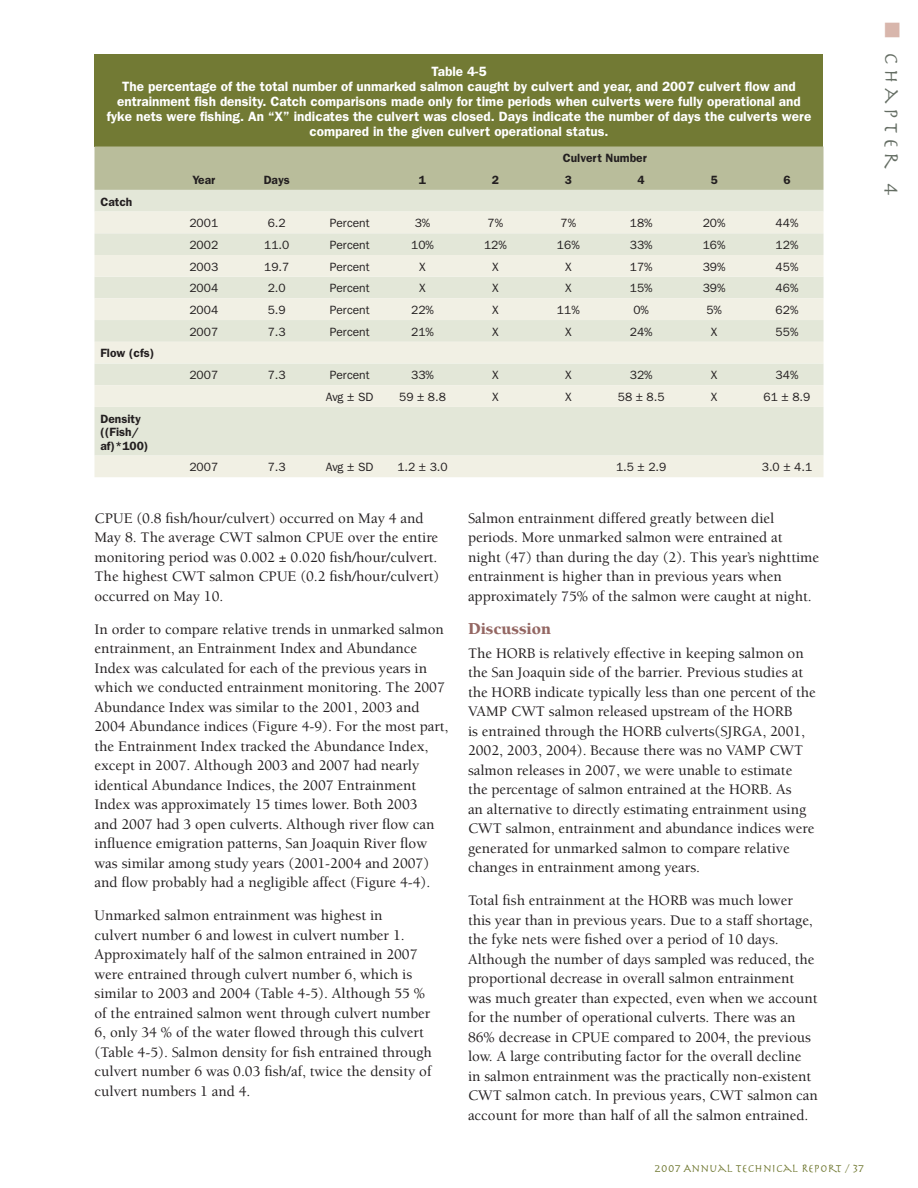
<style>
.page{position:relative;width:918px;height:1188px;background:#fff}
.page>*{position:absolute;margin:0;border:0;box-sizing:border-box;transform-origin:0 0}
.t1{font:21px "Herculanum";letter-spacing:.2em;color:#646d63}
.t2{font:900 17.25px "Berkeley";color:#946763}
.t3{font:500 15px/19.5px "Berkeley";color:#231f20}
.t4{font:600 13.5px/15px "Franklin Gothic";color:#fff;text-align:center}
.t5{font:12px "Franklin Gothic";color:#231f20}
.t6{font:600 12px/13.5px "Franklin Gothic";color:#231f20}
.t7{font:12px "Herculanum";color:#727a34}
.s1{color:#d8b6ac}
</style>
<div class="page">
<div style="left:94px;top:54px;width:730px;height:93px;background:#727a34"></div>
<div style="left:94px;top:147px;width:730px;height:43px;background:#b9bd9b"></div>
<div style="left:94px;top:190px;width:730px;height:22px;background:#e3e7d8"></div>
<div style="left:94px;top:212px;width:730px;height:265px;background:#eaece0"></div>
<p class="t4" style="left:107px;top:63px;width:706px">Table 4-5<br>The percentage of the total number of unmarked salmon caught by culvert and year, and 2007 culvert flow and entrainment fish density. Catch comparisons made only for time periods when culverts were fully operational and fyke nets were fishing. An “X” indicates the culvert was closed. Days indicate the number of days the culverts were compared in the given culvert operational status.</p>
<p class="t6" style="left:563px;top:151px;width:85px">Culvert Number</p>
<p class="t6" style="left:192px;top:173px;width:24px">Year</p>
<p class="t6" style="left:264px;top:173px;width:28px">Days</p>
<p class="t6" style="left:419px;top:173px;width:9px">1</p>
<p class="t6" style="left:492px;top:173px;width:9px">2</p>
<p class="t6" style="left:565px;top:173px;width:9px">3</p>
<p class="t6" style="left:638px;top:173px;width:9px">4</p>
<p class="t6" style="left:711px;top:173px;width:9px">5</p>
<p class="t6" style="left:783px;top:173px;width:9px">6</p>
<p class="t6" style="left:100px;top:194px;width:33px">Catch</p>
<p class="t5" style="left:189px;top:216px;width:30px">2001</p>
<p class="t5" style="left:268px;top:216px;width:19px">6.2</p>
<p class="t5" style="left:330px;top:216px;width:41px">Percent</p>
<p class="t5" style="left:415px;top:216px;width:17px">3%</p>
<p class="t5" style="left:488px;top:216px;width:17px">7%</p>
<p class="t5" style="left:561px;top:216px;width:17px">7%</p>
<p class="t5" style="left:630px;top:216px;width:24px">18%</p>
<p class="t5" style="left:703px;top:216px;width:24px">20%</p>
<p class="t5" style="left:776px;top:216px;width:24px">44%</p>
<p class="t5" style="left:189px;top:238px;width:30px">2002</p>
<p class="t5" style="left:264px;top:238px;width:27px">11.0</p>
<p class="t5" style="left:330px;top:238px;width:41px">Percent</p>
<p class="t5" style="left:411px;top:238px;width:24px">10%</p>
<p class="t5" style="left:484px;top:238px;width:24px">12%</p>
<p class="t5" style="left:557px;top:238px;width:24px">16%</p>
<p class="t5" style="left:630px;top:238px;width:24px">33%</p>
<p class="t5" style="left:703px;top:238px;width:24px">16%</p>
<p class="t5" style="left:776px;top:238px;width:24px">12%</p>
<p class="t5" style="left:189px;top:260px;width:30px">2003</p>
<p class="t5" style="left:264px;top:260px;width:27px">19.7</p>
<p class="t5" style="left:330px;top:260px;width:41px">Percent</p>
<p class="t5" style="left:419px;top:260px;width:8px">X</p>
<p class="t5" style="left:492px;top:260px;width:8px">X</p>
<p class="t5" style="left:565px;top:260px;width:8px">X</p>
<p class="t5" style="left:630px;top:260px;width:24px">17%</p>
<p class="t5" style="left:703px;top:260px;width:24px">39%</p>
<p class="t5" style="left:776px;top:260px;width:24px">45%</p>
<p class="t5" style="left:189px;top:281px;width:30px">2004</p>
<p class="t5" style="left:268px;top:281px;width:19px">2.0</p>
<p class="t5" style="left:330px;top:281px;width:41px">Percent</p>
<p class="t5" style="left:419px;top:281px;width:8px">X</p>
<p class="t5" style="left:492px;top:281px;width:8px">X</p>
<p class="t5" style="left:565px;top:281px;width:8px">X</p>
<p class="t5" style="left:630px;top:281px;width:24px">15%</p>
<p class="t5" style="left:703px;top:281px;width:24px">39%</p>
<p class="t5" style="left:776px;top:281px;width:24px">46%</p>
<p class="t5" style="left:189px;top:303px;width:30px">2004</p>
<p class="t5" style="left:268px;top:303px;width:19px">5.9</p>
<p class="t5" style="left:330px;top:303px;width:41px">Percent</p>
<p class="t5" style="left:411px;top:303px;width:24px">22%</p>
<p class="t5" style="left:492px;top:303px;width:8px">X</p>
<p class="t5" style="left:557px;top:303px;width:24px">11%</p>
<p class="t5" style="left:633px;top:303px;width:17px">0%</p>
<p class="t5" style="left:706px;top:303px;width:17px">5%</p>
<p class="t5" style="left:776px;top:303px;width:24px">62%</p>
<p class="t5" style="left:189px;top:325px;width:30px">2007</p>
<p class="t5" style="left:268px;top:325px;width:19px">7.3</p>
<p class="t5" style="left:330px;top:325px;width:41px">Percent</p>
<p class="t5" style="left:411px;top:325px;width:24px">21%</p>
<p class="t5" style="left:492px;top:325px;width:8px">X</p>
<p class="t5" style="left:565px;top:325px;width:8px">X</p>
<p class="t5" style="left:630px;top:325px;width:24px">24%</p>
<p class="t5" style="left:711px;top:325px;width:8px">X</p>
<p class="t5" style="left:776px;top:325px;width:24px">55%</p>
<p class="t6" style="left:100px;top:346px;width:55px">Flow (cfs)</p>
<p class="t5" style="left:189px;top:368px;width:30px">2007</p>
<p class="t5" style="left:268px;top:368px;width:19px">7.3</p>
<p class="t5" style="left:330px;top:368px;width:41px">Percent</p>
<p class="t5" style="left:411px;top:368px;width:24px">33%</p>
<p class="t5" style="left:492px;top:368px;width:8px">X</p>
<p class="t5" style="left:565px;top:368px;width:8px">X</p>
<p class="t5" style="left:630px;top:368px;width:24px">32%</p>
<p class="t5" style="left:711px;top:368px;width:8px">X</p>
<p class="t5" style="left:776px;top:368px;width:24px">34%</p>
<p class="t5" style="left:326px;top:390px;width:49px">Avg ± SD</p>
<p class="t5" style="left:399px;top:390px;width:48px">59 ± 8.8</p>
<p class="t5" style="left:492px;top:390px;width:8px">X</p>
<p class="t5" style="left:565px;top:390px;width:8px">X</p>
<p class="t5" style="left:618px;top:390px;width:48px">58 ± 8.5</p>
<p class="t5" style="left:711px;top:390px;width:8px">X</p>
<p class="t5" style="left:764px;top:390px;width:48px">61 ± 8.9</p>
<p class="t6" style="left:100px;top:411px;width:49px">Density ((Fish/ af)*100)</p>
<p class="t5" style="left:189px;top:460px;width:30px">2007</p>
<p class="t5" style="left:268px;top:460px;width:19px">7.3</p>
<p class="t5" style="left:326px;top:460px;width:49px">Avg ± SD</p>
<p class="t5" style="left:397px;top:460px;width:52px">1.2 ± 3.0</p>
<p class="t5" style="left:616px;top:460px;width:52px">1.5 ± 2.9</p>
<p class="t5" style="left:762px;top:460px;width:52px">3.0 ± 4.1</p>
<p class="t3" style="left:94px;top:509px;width:346px">CPUE (0.8 fish/hour/culvert) occurred on May 4 and May 8. The average CWT salmon CPUE over the entire monitoring period was 0.002 ± 0.020 fish/hour/culvert.<br>The highest CWT salmon CPUE (0.2 fish/hour/culvert) occurred on May 10.</p>
<p class="t3" style="left:94px;top:620px;width:356px">In order to compare relative trends in unmarked salmon entrainment, an Entrainment Index and Abundance Index was calculated for each of the previous years in which we conducted entrainment monitoring. The 2007<br>Abundance Index was similar to the 2001, 2003 and 2004 Abundance indices (Figure 4-9). For the most part, the Entrainment Index tracked the Abundance Index, except in 2007. Although 2003 and 2007 had nearly identical Abundance Indices, the 2007 Entrainment Index was approximately 15 times lower. Both 2003<br>and 2007 had 3 open culverts. Although river flow can influence emigration patterns, San Joaquin River flow was similar among study years (2001-2004 and 2007) and flow probably had a negligible affect (Figure 4-4).</p>
<p class="t3" style="left:94px;top:906px;width:339px">Unmarked salmon entrainment was highest in<br>culvert number 6 and lowest in culvert number 1.<br>Approximately half of the salmon entrained in 2007 were entrained through culvert number 6, which is similar to 2003 and 2004 (Table 4-5). Although 55 % of the entrained salmon went through culvert number 6, only 34 % of the water flowed through this culvert (Table 4-5). Salmon density for fish entrained through culvert number 6 was 0.03 fish/af, twice the density of culvert numbers 1 and 4.</p>
<p class="t3" style="left:468px;top:509px;width:353px">Salmon entrainment differed greatly between diel periods. More unmarked salmon were entrained at night (47) than during the day (2). This year’s nighttime entrainment is higher than in previous years when approximately 75% of the salmon were caught at night.</p>
<p class="t2" style="left:468px;top:619px;width:84px">Discussion</p>
<p class="t3" style="left:468px;top:644px;width:349px">The HORB is relatively effective in keeping salmon on the San Joaquin side of the barrier. Previous studies at the HORB indicate typically less than one percent of the VAMP CWT salmon released upstream of the HORB<br>is entrained through the HORB culverts(SJRGA, 2001, 2002, 2003, 2004). Because there was no VAMP CWT salmon releases in 2007, we were unable to estimate<br>the percentage of salmon entrained at the HORB. As<br>an alternative to directly estimating entrainment using CWT salmon, entrainment and abundance indices were generated for unmarked salmon to compare relative changes in entrainment among years.</p>
<p class="t3" style="left:468px;top:891px;width:351px">Total fish entrainment at the HORB was much lower this year than in previous years. Due to a staff shortage, the fyke nets were fished over a period of 10 days.<br>Although the number of days sampled was reduced, the proportional decrease in overall salmon entrainment was much greater than expected, even when we account for the number of operational culverts. There was an 86% decrease in CPUE compared to 2004, the previous low. A large contributing factor for the overall decline<br>in salmon entrainment was the practically non-existent CWT salmon catch. In previous years, CWT salmon can account for more than half of all the salmon entrained.</p>
<p class="t7" style="left:655px;top:1161px;width:211px">2007 ANNUAL TECHNICAL REPORT / 37</p>
<h1 class="t1" style="left:905px;top:22px;width:175px;rotate:90deg"><span class="s1">■</span> CHAPTER 4</h1>
</div>
